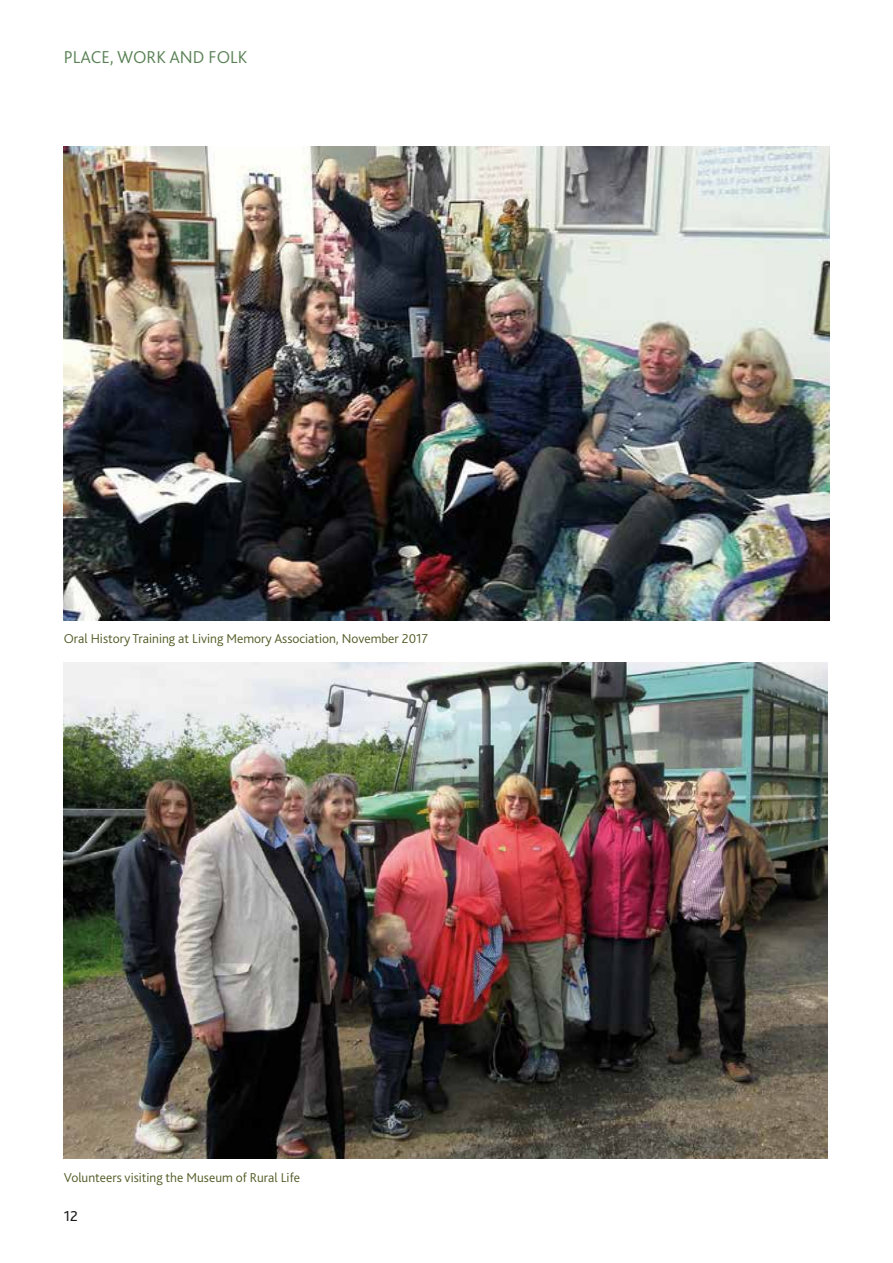
<style>
.page{position:relative;width:893px;height:1263px;background:#fff}
.page>*{position:absolute;margin:0;border:0;box-sizing:border-box;transform-origin:0 0}
.t1{font:300 18px "Bliss 2";color:#588154}
.t2{font:15px "Bliss 2";color:#1d1d1b}
.t3{font:300 13.5px "Bliss 2";color:#525b25}
</style>
<div class="page">
<img style="left:64px;top:147px;width:765px;height:473px">
<img style="left:64px;top:663px;width:763px;height:496px">
<h1 class="t1" style="left:64px;top:46px;width:185px">PLACE, WORK AND FOLK</h1>
<p class="t3" style="left:64px;top:630px;width:366px">Oral History Training at Living Memory Association, November 2017</p>
<p class="t3" style="left:64px;top:1169px;width:238px">Volunteers visiting the Museum of Rural Life</p>
<p class="t2" style="left:64px;top:1207px;width:16px">12</p>
</div>
